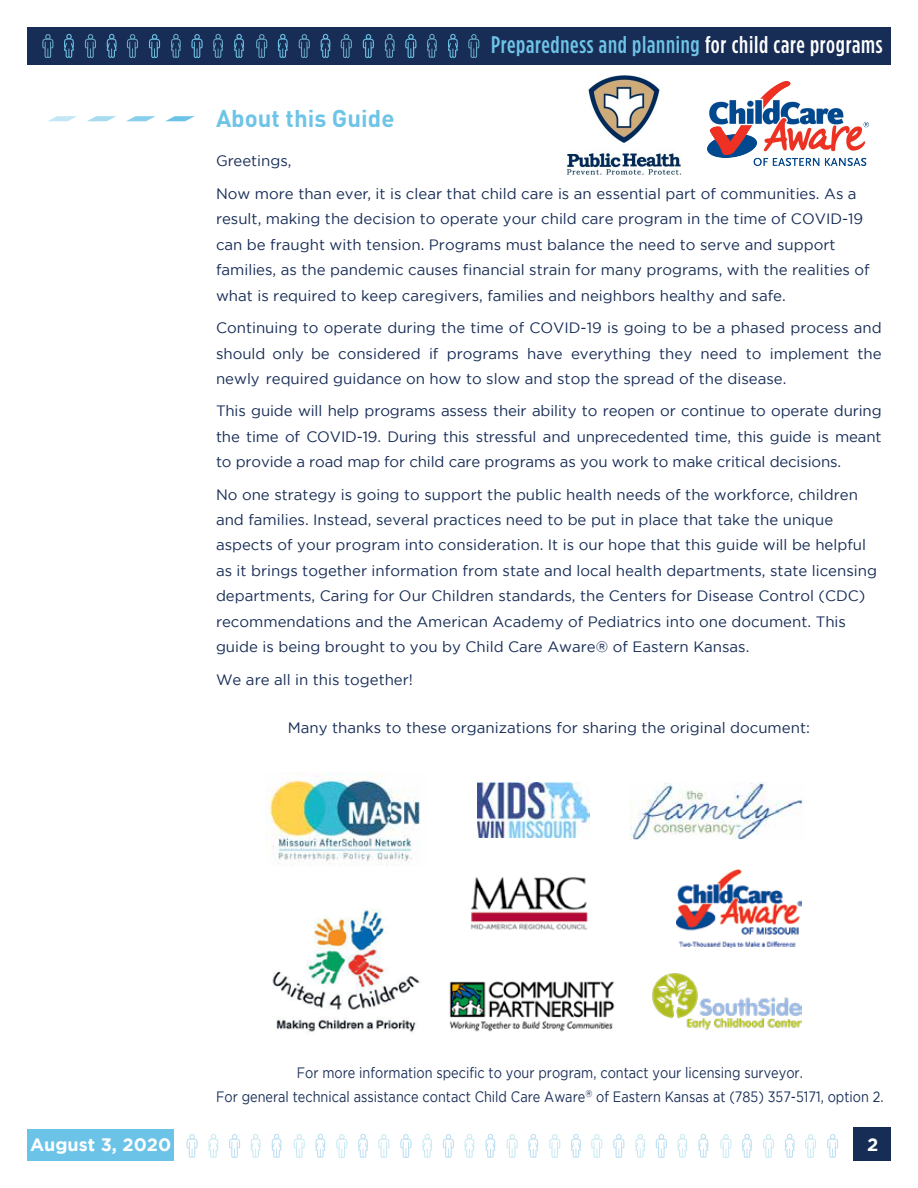
<style>
.page{position:relative;width:918px;height:1188px;background:#fff}
.page>*{position:absolute;margin:0;border:0;box-sizing:border-box;transform-origin:0 0}
.t1{font:500 condensed 24px "Gotham HTF";letter-spacing:.03em;color:#6ec4e7}
.t2{font:700 24px "DIN Pro";color:#6ec4e7}
.t3{font:700 18px "Gotham";color:#fff}
.t4{font:700 18px "Gotham";color:#fff}
.t5{font:15px/25.5px "Gotham";color:#172c55}
.t6{font:15px/24px "Gotham";color:#182d55;text-align:center;scale:.85 1}
.t7{font:15px "Gotham";color:#182d55}
.s1{color:#fff}
</style>
<div class="page">
<div style="left:27px;top:27px;width:864px;height:38px;background:#182d55"></div>
<div style="left:853px;top:1127px;width:38px;height:34px;background:#182d55"></div>
<svg style="left:251px;top:1134px;width:10px;height:24px"></svg>
<svg style="left:272px;top:1134px;width:10px;height:24px"></svg>
<svg style="left:186px;top:1134px;width:12px;height:24px"></svg>
<svg style="left:208px;top:1134px;width:10px;height:24px"></svg>
<svg style="left:229px;top:1134px;width:11px;height:24px"></svg>
<svg style="left:315px;top:1134px;width:10px;height:24px"></svg>
<svg style="left:336px;top:1134px;width:11px;height:24px"></svg>
<svg style="left:358px;top:1134px;width:10px;height:24px"></svg>
<svg style="left:294px;top:1134px;width:11px;height:24px"></svg>
<svg style="left:464px;top:1134px;width:10px;height:24px"></svg>
<svg style="left:378px;top:1134px;width:11px;height:24px"></svg>
<svg style="left:485px;top:1134px;width:10px;height:24px"></svg>
<svg style="left:400px;top:1134px;width:11px;height:24px"></svg>
<svg style="left:422px;top:1134px;width:10px;height:24px"></svg>
<svg style="left:443px;top:1134px;width:11px;height:24px"></svg>
<svg style="left:528px;top:1134px;width:10px;height:24px"></svg>
<svg style="left:549px;top:1134px;width:11px;height:24px"></svg>
<svg style="left:571px;top:1134px;width:10px;height:24px"></svg>
<svg style="left:507px;top:1134px;width:11px;height:24px"></svg>
<svg style="left:677px;top:1134px;width:10px;height:24px"></svg>
<svg style="left:591px;top:1134px;width:11px;height:24px"></svg>
<svg style="left:698px;top:1134px;width:10px;height:24px"></svg>
<svg style="left:613px;top:1134px;width:11px;height:24px"></svg>
<svg style="left:635px;top:1134px;width:10px;height:24px"></svg>
<svg style="left:656px;top:1134px;width:11px;height:24px"></svg>
<svg style="left:742px;top:1134px;width:10px;height:24px"></svg>
<svg style="left:763px;top:1134px;width:11px;height:24px"></svg>
<svg style="left:785px;top:1134px;width:10px;height:24px"></svg>
<svg style="left:720px;top:1134px;width:12px;height:24px"></svg>
<svg style="left:805px;top:1134px;width:11px;height:24px"></svg>
<svg style="left:827px;top:1134px;width:11px;height:24px"></svg>
<div style="left:27px;top:1130px;width:146px;height:31px;background:#6bc3e7"></div>
<svg style="left:64px;top:34px;width:10px;height:24px"></svg>
<svg style="left:85px;top:34px;width:11px;height:24px"></svg>
<svg style="left:107px;top:34px;width:10px;height:24px"></svg>
<svg style="left:42px;top:34px;width:11px;height:24px"></svg>
<svg style="left:213px;top:34px;width:10px;height:24px"></svg>
<svg style="left:127px;top:34px;width:11px;height:24px"></svg>
<svg style="left:234px;top:34px;width:10px;height:24px"></svg>
<svg style="left:149px;top:34px;width:11px;height:24px"></svg>
<svg style="left:171px;top:34px;width:10px;height:24px"></svg>
<svg style="left:191px;top:34px;width:12px;height:24px"></svg>
<svg style="left:278px;top:34px;width:10px;height:24px"></svg>
<svg style="left:299px;top:34px;width:11px;height:24px"></svg>
<svg style="left:321px;top:34px;width:10px;height:24px"></svg>
<svg style="left:256px;top:34px;width:11px;height:24px"></svg>
<svg style="left:427px;top:34px;width:10px;height:24px"></svg>
<svg style="left:341px;top:34px;width:11px;height:24px"></svg>
<svg style="left:448px;top:34px;width:10px;height:24px"></svg>
<svg style="left:363px;top:34px;width:11px;height:24px"></svg>
<svg style="left:385px;top:34px;width:10px;height:24px"></svg>
<svg style="left:405px;top:34px;width:11px;height:24px"></svg>
<svg style="left:468px;top:34px;width:11px;height:24px"></svg>
<svg style="left:48px;top:116px;width:29px;height:5px"></svg>
<svg style="left:87px;top:116px;width:29px;height:5px"></svg>
<svg style="left:127px;top:116px;width:28px;height:5px"></svg>
<svg style="left:166px;top:116px;width:29px;height:5px"></svg>
<img style="left:652px;top:973px;width:149px;height:57px">
<img style="left:677px;top:870px;width:124px;height:77px">
<img style="left:477px;top:783px;width:112px;height:55px">
<img style="left:267px;top:773px;width:153px;height:92px">
<img style="left:449px;top:981px;width:166px;height:51px">
<img style="left:630px;top:783px;width:173px;height:56px">
<img style="left:272px;top:909px;width:149px;height:123px">
<img style="left:470px;top:877px;width:118px;height:53px">
<img style="left:708px;top:82px;width:161px;height:84px">
<img style="left:567px;top:76px;width:114px;height:99px">
<h1 class="t2" style="left:216px;top:99px;width:180px">About this Guide</h1>
<p class="t7" style="left:216px;top:153px;width:77px">Greetings,</p>
<h1 class="t1" style="left:491px;top:32px;width:393px">Preparedness and planning <span class="s1">for child care programs</span></h1>
<p class="t5" style="left:216px;top:181px;width:655px">Now more than ever, it is clear that child care is an essential part of communities. As a result, making the decision to operate your child care program in the time of COVID-19 can be fraught with tension. Programs must balance the need to serve and support families, as the pandemic causes financial strain for many programs, with the realities of what is required to keep caregivers, families and neighbors healthy and safe.</p>
<p class="t5" style="left:216px;top:315px;width:667px;text-align:justify">Continuing to operate during the time of COVID-19 is going to be a phased process and should only be considered if programs have everything they need to implement the newly required guidance on how to slow and stop the spread of the disease.</p>
<p class="t5" style="left:216px;top:398px;width:667px;text-align:justify">This guide will help programs assess their ability to reopen or continue to operate during the time of COVID-19. During this stressful and unprecedented time, this guide is meant to provide a road map for child care programs as you work to make critical decisions.</p>
<p class="t5" style="left:216px;top:481px;width:663px">No one strategy is going to support the public health needs of the workforce, children and families. Instead, several practices need to be put in place that take the unique aspects of your program into consideration. It is our hope that this guide will be helpful as it brings together information from state and local health departments, state licensing departments, Caring for Our Children standards, the Centers for Disease Control (CDC) recommendations and the American Academy of Pediatrics into one document. This guide is being brought to you by Child Care Aware® of Eastern Kansas.</p>
<p class="t5" style="left:216px;top:667px;width:199px">We are all in this together!</p>
<p class="t5" style="left:288px;top:715px;width:524px">Many thanks to these organizations for sharing the original document:</p>
<p class="t6" style="left:216px;top:1060px;width:787px">For more information specific to your program, contact your licensing surveyor.<br>For general technical assistance contact Child Care Aware<sup>®</sup> of Eastern Kansas at (785) 357-5171, option 2.</p>
<p class="t3" style="left:30px;top:1135px;width:143px">August 3, 2020</p>
<p class="t4" style="left:867px;top:1134px;width:13px">2</p>
</div>
